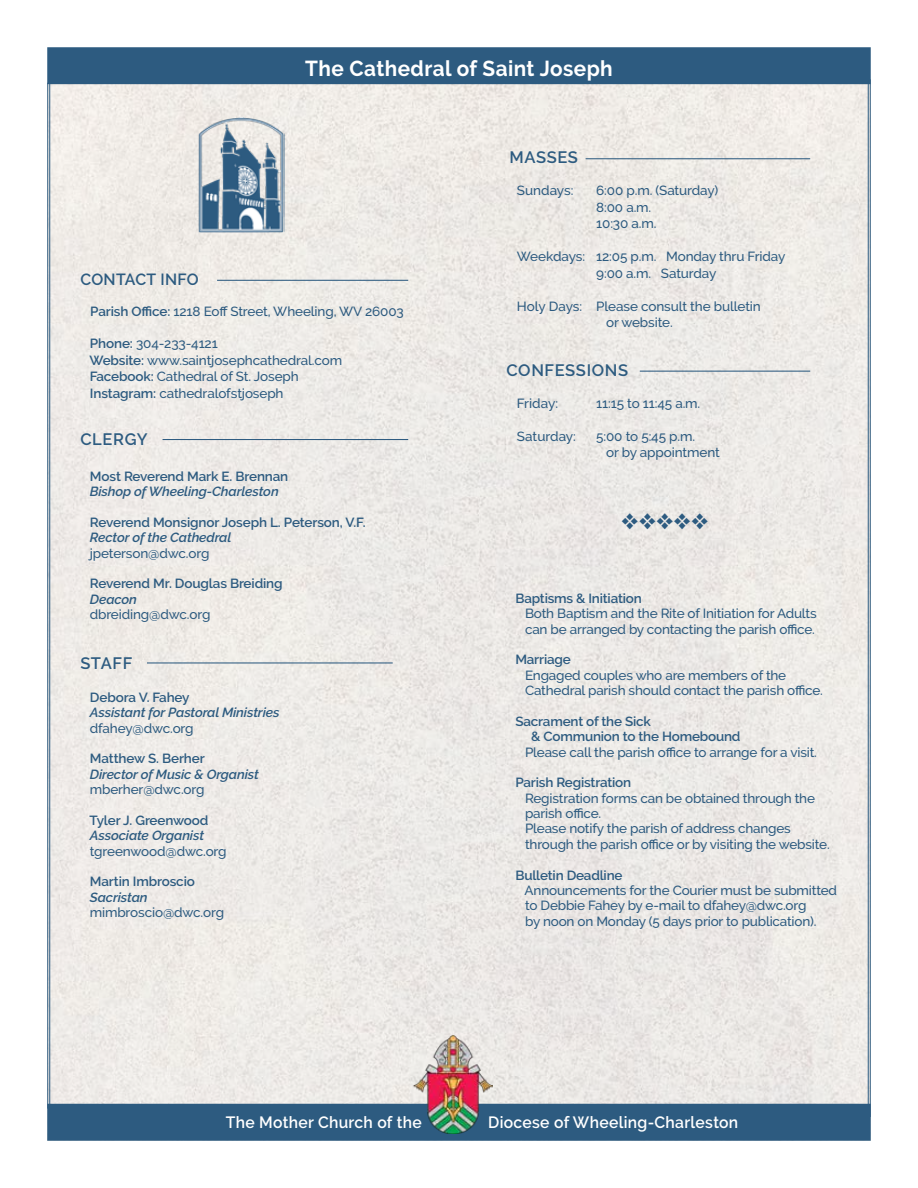
<style>
.page{position:relative;width:918px;height:1188px;background:#fff}
.page>*{position:absolute;margin:0;border:0;box-sizing:border-box;transform-origin:0 0}
.t1{font:500 22.35px "Z Dingbats";color:#2d5b80}
.t2{font:700 21.6px "Raleway";letter-spacing:.02em;color:#fff;scale:.96 1}
.t3{font:600 16.5px "Raleway";letter-spacing:.04em;color:#2d5b80}
.t4{font:600 16.35px "Raleway";letter-spacing:.02em;color:#fff;scale:.96 1}
.t5{font:600 16.2px "Raleway";letter-spacing:.015em;color:#2d5b80}
.t6{font:500 13.2px/16.5px "Raleway";letter-spacing:-.015em;color:#2d5b80}
.t7{font:600 13.2px/15.3px "Raleway";letter-spacing:-.015em;color:#2d5b80}
.t8{font:italic 600 13.2px "Raleway";letter-spacing:-.01em;color:#2d5b80}
.s1{font-weight:600}
</style>
<div class="page">
<div style="left:48px;top:48px;width:822px;height:35px;background:#2d5b80"></div>
<div style="left:47px;top:47px;width:824px;height:37px;border:2px solid #2d5b80"></div>
<img style="left:48px;top:84px;width:822px;height:1020px">
<div style="left:47px;top:1104px;width:824px;height:37px;background:#2d5b80;border:2px solid #2d5b80"></div>
<img style="left:414px;top:1036px;width:78px;height:97px">
<img style="left:198px;top:117px;width:87px;height:116px">
<hr style="left:49px;top:83px;width:1px;height:1026px;background:#2d5b80">
<hr style="left:47px;top:83px;width:1px;height:1026px;background:#2d5b80">
<hr style="left:870px;top:79px;width:1px;height:1038px;background:#2d5b80">
<hr style="left:868px;top:79px;width:1px;height:1038px;background:#2d5b80">
<hr style="left:586px;top:158px;width:224px;height:1px;background:#2d5b80">
<hr style="left:640px;top:371px;width:170px;height:1px;background:#2d5b80">
<hr style="left:217px;top:280px;width:191px;height:1px;background:#2d5b80">
<hr style="left:163px;top:439px;width:245px;height:1px;background:#2d5b80">
<hr style="left:147px;top:662px;width:246px;height:1px;background:#2d5b80">
<h2 class="t2" style="left:305px;top:56px;width:322px">The Cathedral of Saint Joseph</h2>
<p class="t5" style="left:80px;top:270px;width:120px">CONTACT INFO</p>
<p class="t6" style="left:90px;top:304px;width:315px"><span class="s1">Parish Office:</span> 1218 Eoff Street, Wheeling, WV 26003</p>
<p class="t6" style="left:89px;top:335px;width:254px"><span class="s1">Phone:</span> 304-233-4121<br><span class="s1">Website:</span> www.saintjosephcathedral.com <span class="s1">Facebook:</span> Cathedral of St. Joseph <span class="s1">Instagram:</span> cathedralofstjoseph</p>
<p class="t3" style="left:80px;top:429px;width:69px">CLERGY</p>
<p class="t7" style="left:90px;top:468px;width:200px">Most Reverend Mark E. Brennan</p>
<p class="t8" style="left:90px;top:484px;width:191px">Bishop of Wheeling-Charleston</p>
<p class="t7" style="left:90px;top:515px;width:277px">Reverend Monsignor Joseph L. Peterson, V.F.</p>
<p class="t8" style="left:90px;top:530px;width:143px">Rector of the Cathedral</p>
<p class="t6" style="left:90px;top:545px;width:121px">jpeterson@dwc.org</p>
<p class="t7" style="left:90px;top:576px;width:194px">Reverend Mr. Douglas Breiding</p>
<p class="t8" style="left:90px;top:591px;width:49px">Deacon</p>
<p class="t6" style="left:90px;top:606px;width:122px">dbreiding@dwc.org</p>
<p class="t3" style="left:80px;top:653px;width:53px">STAFF</p>
<p class="t7" style="left:90px;top:690px;width:101px">Debora V. Fahey</p>
<p class="t8" style="left:90px;top:705px;width:191px">Assistant for Pastoral Ministries</p>
<p class="t6" style="left:90px;top:720px;width:105px">dfahey@dwc.org</p>
<p class="t7" style="left:90px;top:751px;width:116px">Matthew S. Berher</p>
<p class="t8" style="left:90px;top:767px;width:170px">Director of Music &amp; Organist</p>
<p class="t6" style="left:90px;top:781px;width:116px">mberher@dwc.org</p>
<p class="t7" style="left:90px;top:813px;width:120px">Tyler J. Greenwood</p>
<p class="t8" style="left:90px;top:828px;width:116px">Associate Organist</p>
<p class="t6" style="left:90px;top:843px;width:138px">tgreenwood@dwc.org</p>
<p class="t7" style="left:90px;top:874px;width:107px">Martin Imbroscio</p>
<p class="t8" style="left:90px;top:890px;width:59px">Sacristan</p>
<p class="t6" style="left:90px;top:904px;width:136px">mimbroscio@dwc.org</p>
<p class="t3" style="left:509px;top:148px;width:70px">MASSES</p>
<p class="t6" style="left:517px;top:182px;width:58px">Sundays:</p>
<p class="t6" style="left:517px;top:249px;width:70px">Weekdays:</p>
<p class="t6" style="left:517px;top:298px;width:67px">Holy Days:</p>
<p class="t6" style="left:596px;top:182px;width:123px">6:00 p.m. (Saturday)<br>8:00 a.m.<br>10:30 a.m.</p>
<p class="t6" style="left:596px;top:248px;width:191px">12:05 p.m. Monday thru Friday<br>9:00 a.m. Saturday</p>
<p class="t6" style="left:606px;top:298px;width:156px;text-indent:-10px">Please consult the bulletin or website.</p>
<p class="t3" style="left:506px;top:360px;width:123px">CONFESSIONS</p>
<p class="t6" style="left:517px;top:395px;width:43px">Friday:</p>
<p class="t6" style="left:517px;top:428px;width:61px">Saturday:</p>
<p class="t6" style="left:596px;top:395px;width:106px">11:15 to 11:45 a.m.</p>
<p class="t6" style="left:606px;top:428px;width:115px;text-indent:-10px">5:00 to 5:45 p.m.<br>or by appointment</p>
<h1 class="t1" style="left:621px;top:511px;width:89px">❖❖❖❖❖</h1>
<p class="t7" style="left:515px;top:591px;width:128px">Baptisms &amp; Initiation</p>
<p class="t6" style="left:525px;top:606px;width:293px;line-height:15.3px">Both Baptism and the Rite of Initiation for Adults can be arranged by contacting the parish office.</p>
<p class="t7" style="left:515px;top:652px;width:57px">Marriage</p>
<p class="t6" style="left:525px;top:667px;width:299px;line-height:15.3px">Engaged couples who are members of the<br>Cathedral parish should contact the parish office.</p>
<p class="t7" style="left:531px;top:713px;width:211px;text-indent:-16px">Sacrament of the Sick<br>&amp; Communion to the Homebound</p>
<p class="t6" style="left:525px;top:744px;width:293px">Please call the parish office to arrange for a visit.</p>
<p class="t7" style="left:515px;top:775px;width:117px">Parish Registration</p>
<p class="t6" style="left:525px;top:790px;width:306px;line-height:15.3px">Registration forms can be obtained through the parish office.<br>Please notify the parish of address changes through the parish office or by visiting the website.</p>
<p class="t7" style="left:515px;top:867px;width:109px">Bulletin Deadline</p>
<p class="t6" style="left:525px;top:883px;width:314px;line-height:15.3px">Announcements for the Courier must be submitted to Debbie Fahey by e-mail to dfahey@dwc.org<br>by noon on Monday (5 days prior to publication).</p>
<p class="t4" style="left:226px;top:1113px;width:206px">The Mother Church of the</p>
<p class="t4" style="left:488px;top:1113px;width:262px">Diocese of Wheeling-Charleston</p>
</div>
